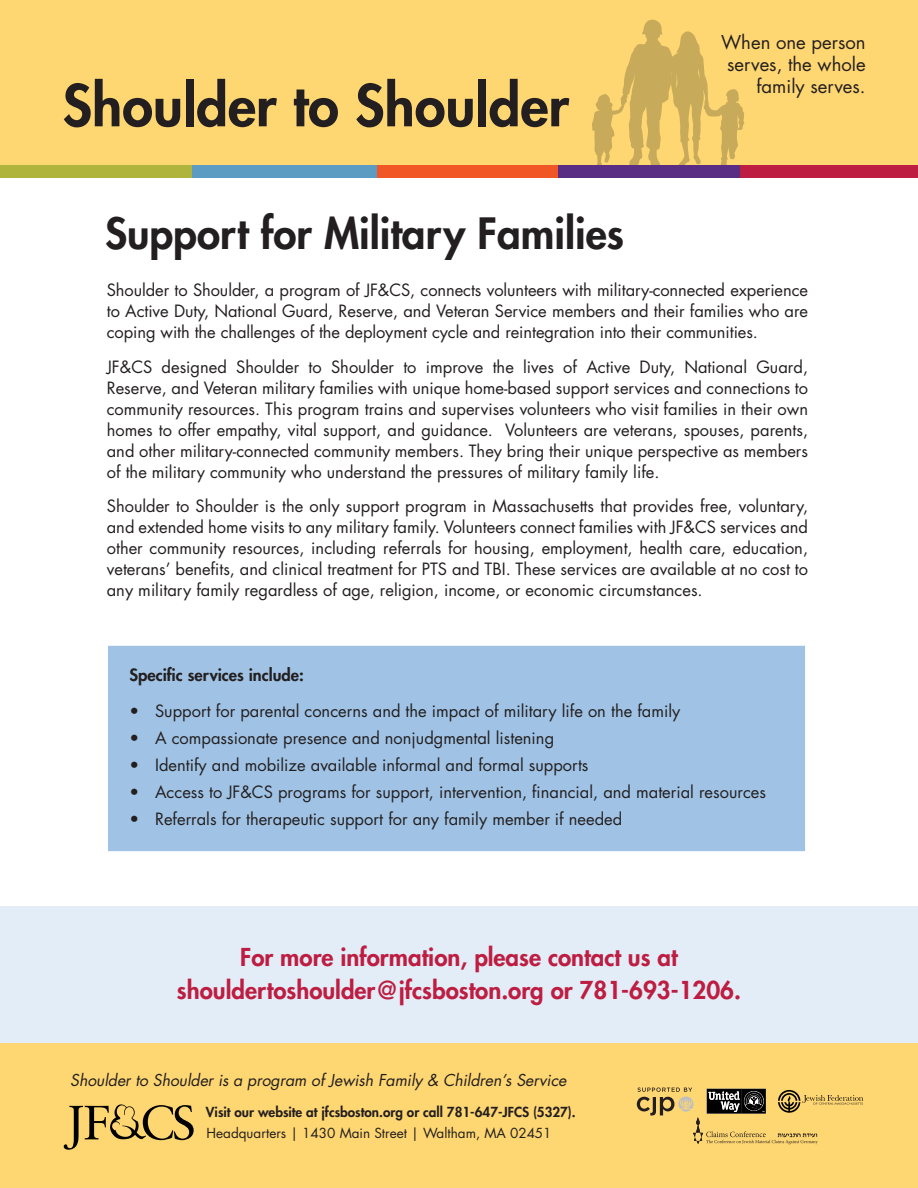
<style>
.page{position:relative;width:918px;height:1188px;background:#fff}
.page>*{position:absolute;margin:0;border:0;box-sizing:border-box;transform-origin:0 0}
.t1{font:800 55.95px "Futura Std";color:#231f20}
.t2{font:800 42px "Futura Std";color:#231f20}
.t3{font:800 24px/33px "Futura Std";color:#be1d42;text-align:center}
.t4{font:18.45px/22.2px "Futura Std";color:#231f20;text-align:right}
.t5{font:16.5px/21px "Futura Std";color:#231f20;text-align:justify}
.t6{font:800 16.5px "Futura Std";color:#231f20}
.t7{font:italic 15.9px "Futura Std";letter-spacing:-.005em;color:#231f20}
.t8{font:800 13.5px "Futura Std";color:#231f20}
.t9{font:13.5px "Futura Std";color:#231f20}
</style>
<div class="page">
<div style="left:106px;top:644px;width:701px;height:209px;background:#a0c3e5"></div>
<div style="left:105px;top:643px;width:703px;height:211px;border:3px solid #fff"></div>
<div style="left:0;top:906px;width:918px;height:141px;background:#e3edf7"></div>
<div style="left:0;top:1043px;width:918px;height:145px;background:#fed672"></div>
<svg style="left:637px;top:1088px;width:226px;height:56px"></svg>
<svg style="left:64px;top:1104px;width:130px;height:46px"></svg>
<div style="left:0;top:0;width:918px;height:166px;background:#fed672"></div>
<svg style="left:592px;top:20px;width:153px;height:146px"></svg>
<div style="left:375px;top:166px;width:184px;height:12px;background:#f15627"></div>
<div style="left:736px;top:166px;width:182px;height:12px;background:#be1d42"></div>
<div style="left:0;top:166px;width:195px;height:12px;background:#afb43d"></div>
<div style="left:559px;top:166px;width:181px;height:12px;background:#592d83"></div>
<div style="left:192px;top:166px;width:185px;height:12px;background:#5c9cc2"></div>
<h1 class="t1" style="left:63px;top:70px;width:508px">Shoulder to Shoulder</h1>
<h2 class="t2" style="left:105px;top:207px;width:521px">Support for Military Families</h2>
<p class="t4" style="left:721px;top:31px;width:146px">When one person serves, the whole family serves.</p>
<p class="t5" style="left:107px;top:280px;width:703px">Shoulder to Shoulder, a program of JF&amp;CS, connects volunteers with military-connected experience to Active Duty, National Guard, Reserve, and Veteran Service members and their families who are coping with the challenges of the deployment cycle and reintegration into their communities.</p>
<p class="t5" style="left:107px;top:356px;width:703px">JF&amp;CS designed Shoulder to Shoulder to improve the lives of Active Duty, National Guard, Reserve, and Veteran military families with unique home-based support services and connections to community resources. This program trains and supervises volunteers who visit families in their own homes to offer empathy, vital support, and guidance. Volunteers are veterans, spouses, parents, and other military-connected community members. They bring their unique perspective as members of the military community who understand the pressures of military family life.</p>
<p class="t5" style="left:107px;top:496px;width:703px">Shoulder to Shoulder is the only support program in Massachusetts that provides free, voluntary, and extended home visits to any military family. Volunteers connect families with JF&amp;CS services and other community resources, including referrals for housing, employment, health care, education, veterans’ benefits, and clinical treatment for PTS and TBI. These services are available at no cost to any military family regardless of age, religion, income, or economic circumstances.</p>
<p class="t6" style="left:130px;top:664px;width:176px">Specific services include:</p>
<p class="t5" style="left:130px;top:700px;width:552px">• Support for parental concerns and the impact of military life on the family</p>
<p class="t5" style="left:130px;top:727px;width:426px">• A compassionate presence and nonjudgmental listening</p>
<p class="t5" style="left:130px;top:754px;width:460px">• Identify and mobilize available informal and formal supports</p>
<p class="t5" style="left:130px;top:781px;width:638px">• Access to JF&amp;CS programs for support, intervention, financial, and material resources</p>
<p class="t5" style="left:130px;top:808px;width:494px">• Referrals for therapeutic support for any family member if needed</p>
<h3 class="t3" style="left:177px;top:941px;width:566px">For more information, please contact us at shouldertoshoulder@jfcsboston.org or 781-693-1206.</h3>
<p class="t7" style="left:70px;top:1070px;width:498px">Shoulder to Shoulder is a program of Jewish Family &amp; Children’s Service</p>
<p class="t8" style="left:206px;top:1103px;width:371px">Visit our website at jfcsboston.org or call 781-647-JFCS (5327).</p>
<p class="t9" style="left:207px;top:1124px;width:346px">Headquarters | 1430 Main Street | Waltham, MA 02451</p>
</div>
